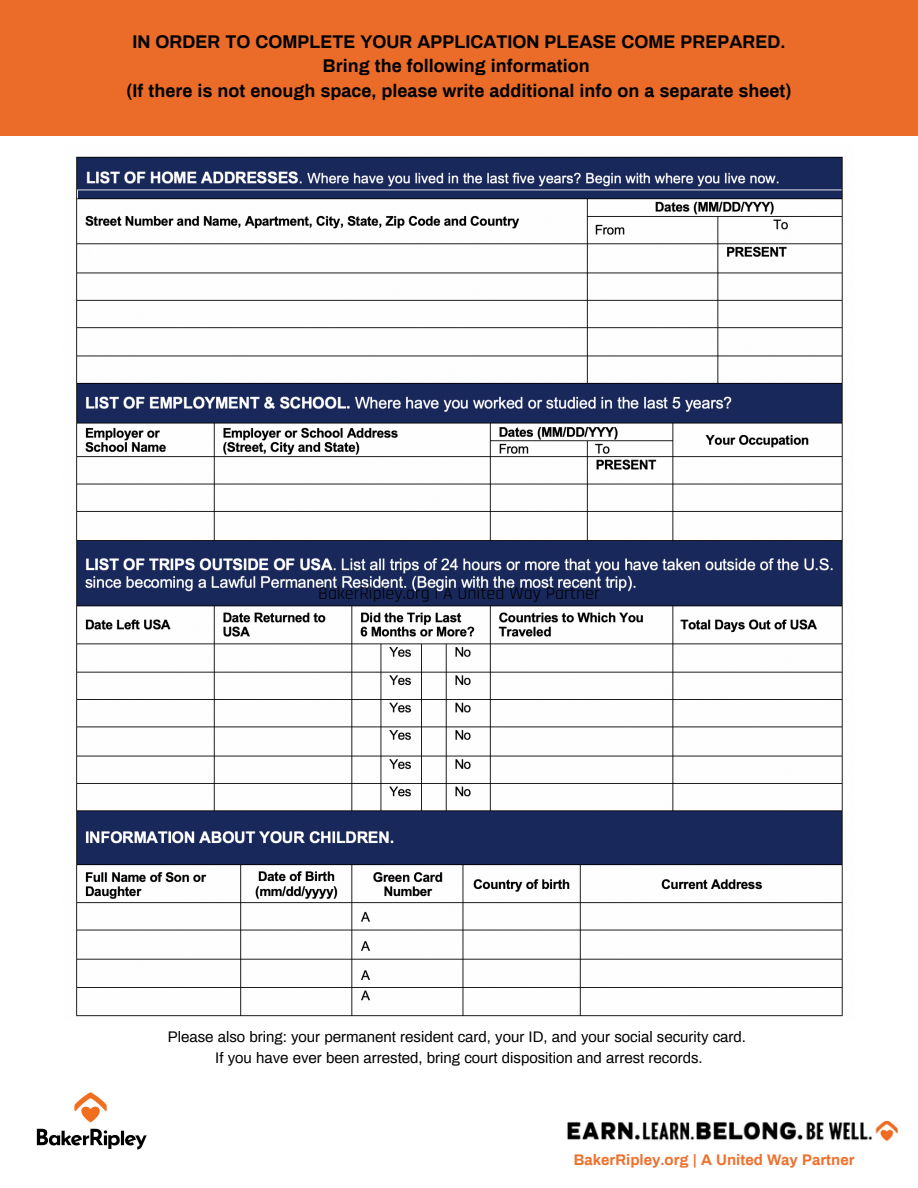
<style>
.page{position:relative;width:918px;height:1188px;background:#fff}
.page>*{position:absolute;margin:0;border:0;box-sizing:border-box;transform-origin:0 0}
.t1{font:700 18px/24.8px "Archivo";color:#000;text-align:center}
.t2{font:18px "Rajdhani";color:#000}
.t3{font:15px "Archivo";color:#000}
.t4{font:700 15px "Archivo";color:#ef702d}
</style>
<div class="page">
<img style="left:76px;top:156px;width:767px;height:861px">
<div style="left:0;top:0;width:918px;height:136px;background:#eb6c28"></div>
<img style="left:567px;top:1122px;width:332px;height:19px">
<img style="left:36px;top:1092px;width:111px;height:58px">
<h2 class="t1" style="left:126px;top:29px;width:667px">IN ORDER TO COMPLETE YOUR APPLICATION PLEASE COME PREPARED.<br>Bring the following information<br>(If there is not enough space, please write additional info on a separate sheet)</h2>
<p class="t2" style="left:318px;top:582px;width:283px">BakerRipley.org | A United Way Partner</p>
<p class="t3" style="left:168px;top:1029px;width:580px">Please also bring: your permanent resident card, your ID, and your social security card.</p>
<p class="t3" style="left:215px;top:1050px;width:489px">If you have ever been arrested, bring court disposition and arrest records.</p>
<p class="t4" style="left:574px;top:1152px;width:282px">BakerRipley.org | A United Way Partner</p>
</div>
